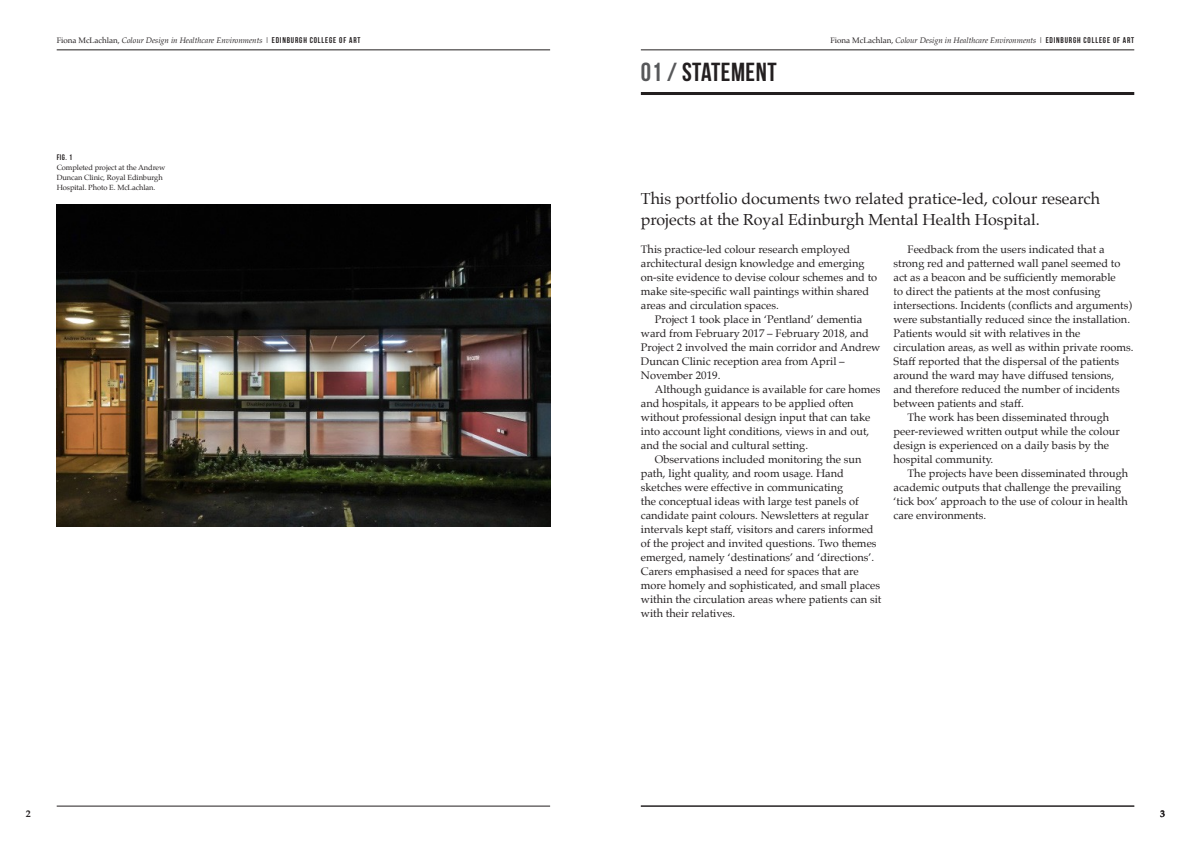
<style>
.page{position:relative;width:1191px;height:842px;background:#fff}
.page>*{position:absolute;margin:0;border:0;box-sizing:border-box;transform-origin:0 0}
._00_HEADERS{font:700 26px "Bebas Neue";letter-spacing:.02em;color:#231f20}
._02_BLACK_INTRO{font:16px/21px "Palatino";color:#231f20}
._01_INDENTED_BODY_CO{font:11px/14px "Palatino";color:#231f20}
._01a_NO_INDENT_BODY{font:11px/14px "Palatino";color:#231f20}
.t1{font:700 10px "Palatino";color:#231f20}
.t2{font:italic 8px "Palatino";color:#231f20}
._04_FIGS{font:700 8px "Bebas Neue";color:#231f20}
._03_CAPTIONS{font:7.5px/10px "Palatino";letter-spacing:-.01em;color:#231f20}
.s1{font-style:normal}
.s2{font-family:"Bebas Neue";font-weight:700;font-style:normal;font-size:8.3px}
.s3{color:#57585a}
</style>
<div class="page">
<hr style="left:641px;top:50px;width:493px;height:1px;background:#231f20">
<hr style="left:57px;top:50px;width:493px;height:1px;background:#231f20">
<hr style="left:57px;top:806px;width:493px;height:1px;background:#231f20">
<hr style="left:641px;top:92px;width:493px;height:3px;background:#231f20">
<hr style="left:641px;top:806px;width:493px;height:1px;background:#231f20">
<img style="left:57px;top:204px;width:493px;height:322px">
<p class="t2" style="left:57px;top:33px;width:305px"><span class="s1">Fiona McLachlan,</span> Colour Design in Healthcare Environments <span class="s1">|</span> <span class="s2">EDINBURGH COLLEGE OF ART</span></p>
<p class="t2" style="left:830px;top:33px;width:305px"><span class="s1">Fiona McLachlan,</span> Colour Design in Healthcare Environments <span class="s1">|</span> <span class="s2">EDINBURGH COLLEGE OF ART</span></p>
<p class="_04_FIGS" style="left:57px;top:153px;width:17px">FIG. 1</p>
<p class="_03_CAPTIONS" style="left:57px;top:162px;width:110px">Completed project at the Andrew<br>Duncan Clinic, Royal Edinburgh<br>Hospital. Photo E. McLachlan.</p>
<p class="_00_HEADERS" style="left:641px;top:58px;width:137px"><span class="s3">01 /</span> STATEMENT</p>
<p class="_02_BLACK_INTRO" style="left:641px;top:188px;width:461px">This portfolio documents two related pratice-led, colour research projects at the Royal Edinburgh Mental Health Hospital.</p>
<p class="_01a_NO_INDENT_BODY" style="left:641px;top:242px;width:238px">This practice-led colour research employed architectural design knowledge and emerging on-site evidence to devise colour schemes and to make site-specific wall paintings within shared areas and circulation spaces.</p>
<p class="_01_INDENTED_BODY_CO" style="left:641px;top:312px;width:241px;text-indent:14px">Project 1 took place in ‘Pentland’ dementia ward from February 2017 – February 2018, and Project 2 involved the main corridor and Andrew Duncan Clinic reception area from April – November 2019.</p>
<p class="_01_INDENTED_BODY_CO" style="left:641px;top:382px;width:241px;text-indent:14px">Although guidance is available for care homes and hospitals, it appears to be applied often without professional design input that can take into account light conditions, views in and out, and the social and cultural setting.</p>
<p class="_01_INDENTED_BODY_CO" style="left:641px;top:452px;width:242px;text-indent:14px">Observations included monitoring the sun path, light quality, and room usage. Hand sketches were effective in communicating<br>the conceptual ideas with large test panels of candidate paint colours. Newsletters at regular intervals kept staff, visitors and carers informed of the project and invited questions. Two themes emerged, namely ‘destinations’ and ‘directions’.<br>Carers emphasised a need for spaces that are more homely and sophisticated, and small places within the circulation areas where patients can sit with their relatives.</p>
<p class="_01_INDENTED_BODY_CO" style="left:893px;top:242px;width:241px;text-indent:14px">Feedback from the users indicated that a strong red and patterned wall panel seemed to act as a beacon and be sufficiently memorable<br>to direct the patients at the most confusing intersections. Incidents (conflicts and arguments) were substantially reduced since the installation.<br>Patients would sit with relatives in the circulation areas, as well as within private rooms.<br>Staff reported that the dispersal of the patients around the ward may have diffused tensions, and therefore reduced the number of incidents between patients and staff.</p>
<p class="_01_INDENTED_BODY_CO" style="left:893px;top:410px;width:228px;text-indent:14px">The work has been disseminated through peer-reviewed written output while the colour design is experienced on a daily basis by the hospital community.</p>
<p class="_01_INDENTED_BODY_CO" style="left:893px;top:466px;width:236px;text-indent:14px">The projects have been disseminated through academic outputs that challenge the prevailing ‘tick box’ approach to the use of colour in health care environments.</p>
<p class="t1" style="left:26px;top:805px;width:6px">2</p>
<p class="t1" style="left:1160px;top:805px;width:6px">3</p>
</div>
